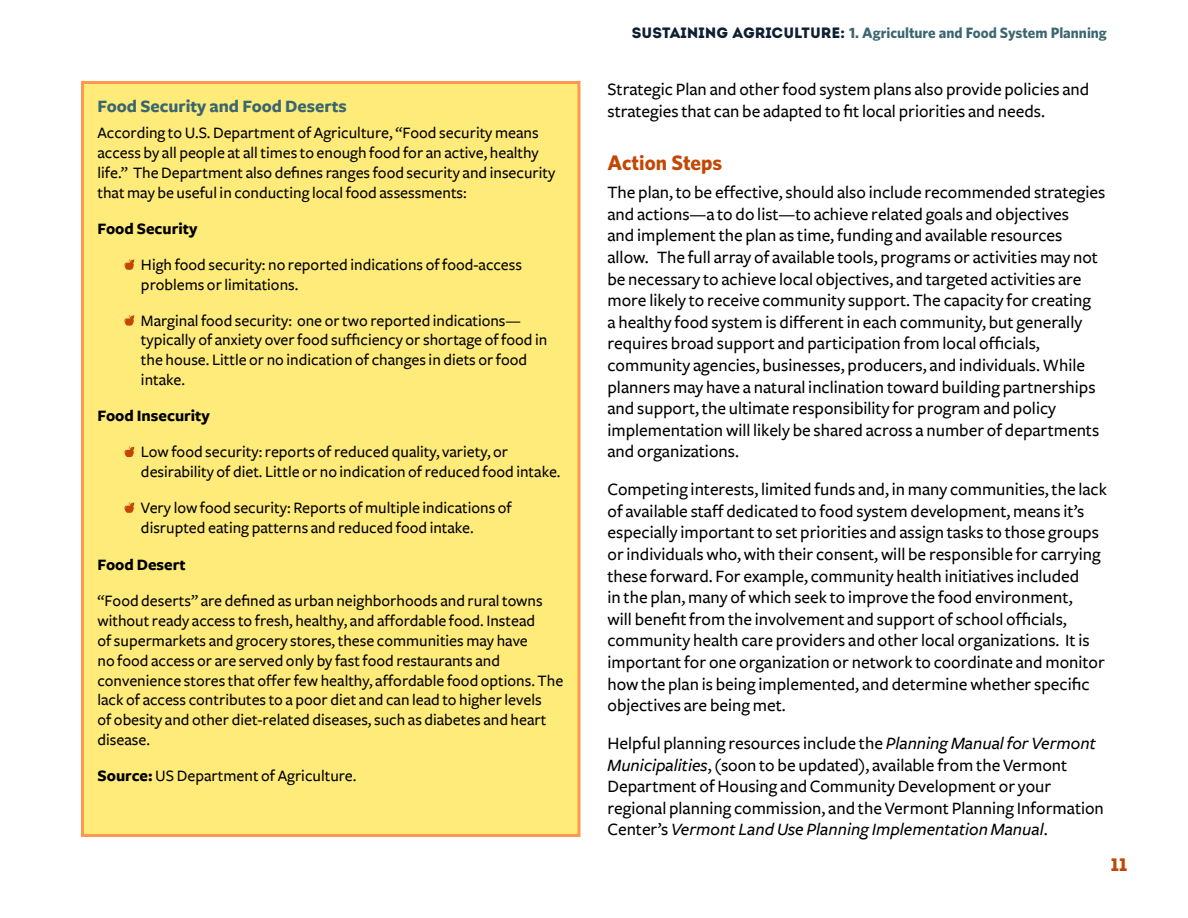
<style>
.page{position:relative;width:1188px;height:918px;background:#fff}
.page>*{position:absolute;margin:0;border:0;box-sizing:border-box;transform-origin:0 0}
.t1{font:700 21px "Whitney";color:#c24704}
.t2{font:500 18px/21.6px "Freight Sans";color:#000}
.t3{font:700 18px "Freight Sans";color:#3b6670}
.t4{font:18px "Intro";color:#c24704}
.t5{font:500 16.5px/19.8px "Freight Sans";color:#000}
.t6{font:700 16.5px "Freight Sans";color:#000}
.t7{font:700 15px "Whitney";color:#3b6670}
.s1{font-weight:700}
.s2{font-family:"Intro";font-weight:400;color:#0d1f30}
.s3{font-style:italic}
</style>
<div class="page">
<div style="left:82px;top:82px;width:497px;height:754px;background:#ffeb79"></div>
<svg style="left:124px;top:259px;width:11px;height:11px"></svg>
<svg style="left:124px;top:315px;width:11px;height:11px"></svg>
<svg style="left:124px;top:446px;width:11px;height:11px"></svg>
<svg style="left:124px;top:502px;width:11px;height:11px"></svg>
<div style="left:81px;top:81px;width:499px;height:756px;border:3px solid #ff974f"></div>
<p class="t3" style="left:98px;top:96px;width:251px">Food Security and Food Deserts</p>
<p class="t5" style="left:98px;top:123px;width:459px">According to U.S. Department of Agriculture, “Food security means access by all people at all times to enough food for an active, healthy life.” The Department also defines ranges food security and insecurity that may be useful in conducting local food assessments:</p>
<p class="t6" style="left:98px;top:220px;width:101px">Food Security</p>
<p class="t5" style="left:141px;top:255px;width:383px">High food security: no reported indications of food-access problems or limitations.</p>
<p class="t5" style="left:141px;top:311px;width:408px">Marginal food security: one or two reported indications— typically of anxiety over food sufficiency or shortage of food in the house. Little or no indication of changes in diets or food intake.</p>
<p class="t6" style="left:97px;top:407px;width:114px">Food Insecurity</p>
<p class="t5" style="left:141px;top:442px;width:421px">Low food security: reports of reduced quality, variety, or desirability of diet. Little or no indication of reduced food intake.</p>
<p class="t5" style="left:141px;top:498px;width:372px">Very low food security: Reports of multiple indications of disrupted eating patterns and reduced food intake.</p>
<p class="t6" style="left:97px;top:556px;width:90px">Food Desert</p>
<p class="t5" style="left:97px;top:591px;width:467px">“Food deserts” are defined as urban neighborhoods and rural towns without ready access to fresh, healthy, and affordable food. Instead<br>of supermarkets and grocery stores, these communities may have<br>no food access or are served only by fast food restaurants and convenience stores that offer few healthy, affordable food options. The lack of access contributes to a poor diet and can lead to higher levels<br>of obesity and other diet-related diseases, such as diabetes and heart disease.</p>
<p class="t5" style="left:97px;top:766px;width:261px"><span class="s1">Source:</span> US Department of Agriculture.</p>
<p class="t7" style="left:632px;top:24px;width:477px"><span class="s2">SUSTAINING AGRICULTURE:</span> 1. Agriculture and Food System Planning</p>
<p class="t2" style="left:608px;top:79px;width:483px">Strategic Plan and other food system plans also provide policies and strategies that can be adapted to fit local priorities and needs.</p>
<p class="t1" style="left:608px;top:150px;width:116px">Action Steps</p>
<p class="t2" style="left:608px;top:182px;width:499px">The plan, to be effective, should also include recommended strategies and actions—a to do list—to achieve related goals and objectives<br>and implement the plan as time, funding and available resources allow. The full array of available tools, programs or activities may not be necessary to achieve local objectives, and targeted activities are more likely to receive community support. The capacity for creating<br>a healthy food system is different in each community, but generally requires broad support and participation from local officials, community agencies, businesses, producers, and individuals. While planners may have a natural inclination toward building partnerships and support, the ultimate responsibility for program and policy implementation will likely be shared across a number of departments and organizations.</p>
<p class="t2" style="left:608px;top:479px;width:501px">Competing interests, limited funds and, in many communities, the lack of available staff dedicated to food system development, means it’s especially important to set priorities and assign tasks to those groups or individuals who, with their consent, will be responsible for carrying these forward. For example, community health initiatives included<br>in the plan, many of which seek to improve the food environment,<br>will benefit from the involvement and support of school officials, community health care providers and other local organizations. It is important for one organization or network to coordinate and monitor how the plan is being implemented, and determine whether specific objectives are being met.</p>
<p class="t2" style="left:608px;top:733px;width:498px">Helpful planning resources include the <span class="s3">Planning Manual for Vermont Municipalities</span>, (soon to be updated), available from the Vermont Department of Housing and Community Development or your regional planning commission, and the Vermont Planning Information Center’s <span class="s3">Vermont Land Use Planning Implementation Manual</span>.</p>
<p class="t4" style="left:1111px;top:854px;width:18px">11</p>
</div>
